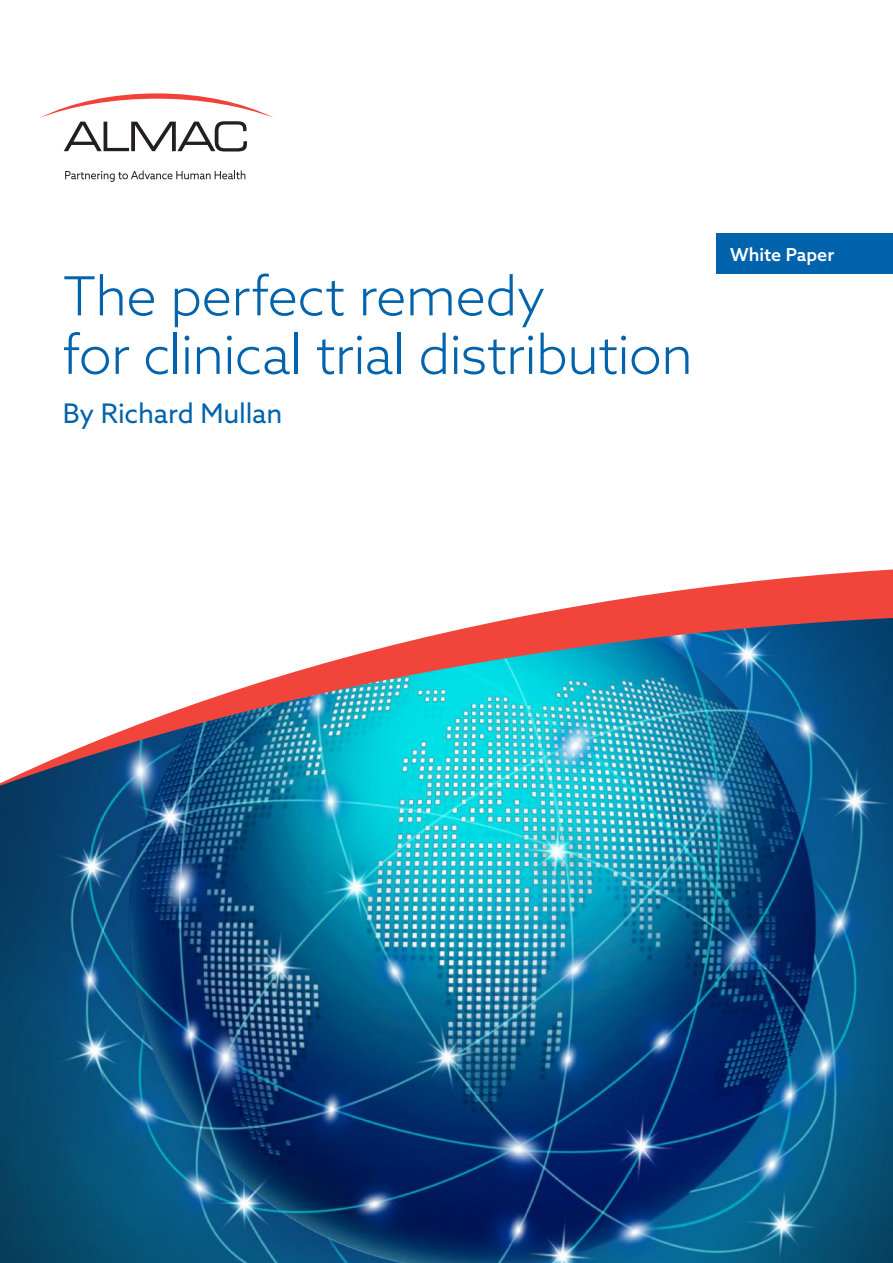
<style>
.page{position:relative;width:893px;height:1263px;background:#fff}
.page>*{position:absolute;margin:0;border:0;box-sizing:border-box;transform-origin:0 0}
.t1{font:300 54px/58.5px "Azo Sans";letter-spacing:-.015em;color:#0063ab}
.t2{font:27px "Azo Sans";letter-spacing:-.01em;color:#0063ab}
.t3{font:500 18px "Azo Sans";color:#fff}
</style>
<div class="page">
<svg style="left:40px;top:93px;width:233px;height:58px"></svg>
<svg style="left:65px;top:171px;width:180px;height:11px"></svg>
<img style="left:0;top:793px;width:893px;height:470px">
<img style="left:0;top:569px;width:893px;height:224px">
<div style="left:717px;top:233px;width:176px;height:41px;background:#0063ab"></div>
<p class="t1" style="left:63px;top:266px;width:632px">The perfect remedy<br>for clinical trial distribution</p>
<p class="t2" style="left:63px;top:396px;width:221px">By Richard Mullan</p>
<p class="t3" style="left:730px;top:242px;width:106px">White Paper</p>
</div>
